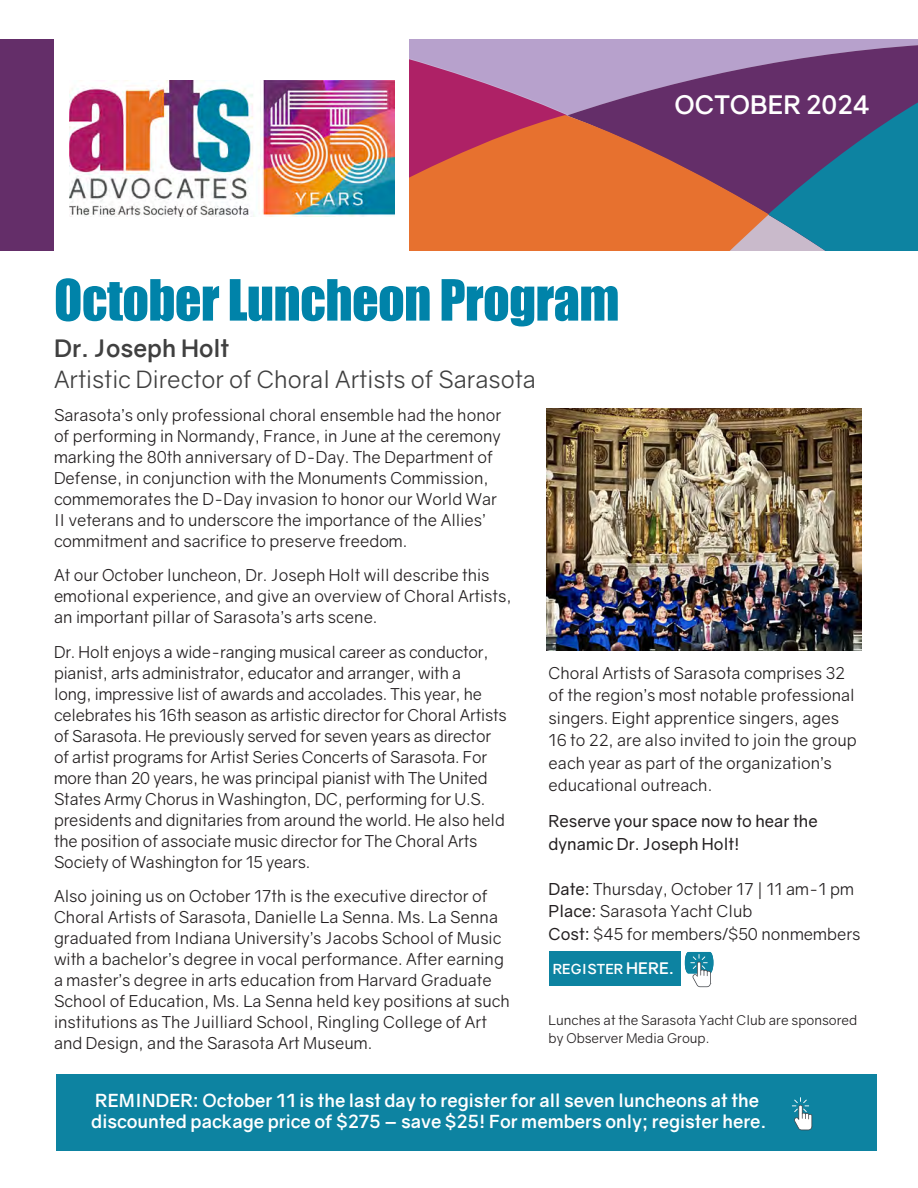
<style>
.page{position:relative;width:918px;height:1188px;background:#fff}
.page>*{position:absolute;margin:0;border:0;box-sizing:border-box;transform-origin:0 0}
.t1{font:52.5px "Impact";letter-spacing:-.01em;color:#0083a9}
.t2{font:700 25.5px "Gravity";color:#fff}
.t3{font:24px "Gravity";color:#404040}
.t4{font:700 24px "Gravity";color:#404040}
.t5{font:700 18px "Gravity";color:#fff}
.t6{font:16.5px/21px "Gravity";color:#231f20}
.t7{font:16.5px/22.5px "Gravity";color:#231f20}
.t8{font:700 13.8px "Gravity";letter-spacing:.01em;color:#fff}
.t9{font:13.5px/18px "Gravity";color:#231f20}
.s1{font-style:inherit}
.s2{font-size:15.9px}
</style>
<div class="page">
<div style="left:0;top:39px;width:65px;height:212px;background:#642e69"></div>
<svg style="left:569px;top:42px;width:349px;height:73px;fill:#b7a1cc"></svg>
<svg style="left:409px;top:39px;width:159px;height:76px;fill:#b7a1cc"></svg>
<svg style="left:768px;top:69px;width:150px;height:182px"></svg>
<svg style="left:409px;top:115px;width:360px;height:136px;fill:#e7712f"></svg>
<div style="left:54px;top:27px;width:354px;height:234px;background:#fff"></div>
<img style="left:69px;top:81px;width:326px;height:135px">
<svg style="left:685px;top:952px;width:28px;height:35px"></svg>
<div style="left:549px;top:952px;width:131px;height:34px;background:#0d83a1"></div>
<img style="left:546px;top:409px;width:316px;height:241px">
<div style="left:56px;top:1074px;width:821px;height:77px;background:#0d83a1"></div>
<svg style="left:792px;top:1097px;width:21px;height:33px"></svg>
<p class="t2" style="left:675px;top:89px;width:197px">OCTOBER 2024</p>
<p class="t1" style="left:54px;top:259px;width:567px">October Luncheon Program</p>
<p class="t4" style="left:54px;top:333px;width:177px">Dr. Joseph Holt</p>
<p class="t3" style="left:54px;top:365px;width:484px">Artistic Director of Choral Artists of Sarasota</p>
<p class="t6" style="left:54px;top:405px;width:449px">Sarasota’s only professional choral ensemble had the honor of performing in Normandy, France, in June at the ceremony marking the 80th anniversary of D-Day. The Department of Defense, in conjunction with the Monuments Commission, commemorates the D-Day invasion to honor our World War II veterans and to underscore the importance of the Allies’ commitment and sacrifice to preserve freedom.</p>
<p class="t6" style="left:54px;top:565px;width:459px">At our October luncheon, Dr. Joseph Holt will describe this emotional experience, and give an overview of Choral Artists, an important pillar of Sarasota’s arts scene.</p>
<p class="t6" style="left:54px;top:642px;width:454px">Dr. Holt enjoys a wide-ranging musical career as conductor, pianist, arts administrator, educator and arranger, with a<br>long, impressive list of awards and accolades. This year, he celebrates his 16th season as artistic director for Choral Artists of Sarasota. He previously served for seven years as director of artist programs for Artist Series Concerts of Sarasota. For more than 20 years, he was principal pianist with The United States Army Chorus in Washington, DC, performing for U.S. presidents and dignitaries from around the world. He also held the position of associate music director for The Choral Arts Society of Washington for 15 years.</p>
<p class="t6" style="left:54px;top:886px;width:457px">Also joining us on October 17th is the executive director of Choral Artists of Sarasota, Danielle La Senna. Ms. La Senna graduated from Indiana University’s Jacobs School of Music with a bachelor’s degree in vocal performance. After earning a master’s degree in arts education from Harvard Graduate School of Education, Ms. La Senna held key positions at such institutions as The Juilliard School, Ringling College of Art and Design, and the Sarasota Art Museum.</p>
<p class="t6" style="left:549px;top:662px;width:310px;line-height:22.5px">Choral Artists of Sarasota comprises 32 of the region’s most notable professional singers. Eight apprentice singers, ages 16 to 22, are also invited to join the group each year as part of the organization’s educational outreach.</p>
<p class="t7" style="left:549px;top:810px;width:271px">Reserve your space now to hear the dynamic Dr. Joseph Holt!</p>
<p class="t6" style="left:549px;top:878px;width:307px"><span class="s1">Date:</span> Thursday, October 17 | 11 am-1 pm</p>
<p class="t6" style="left:549px;top:901px;width:205px"><span class="s1">Place:</span> Sarasota Yacht Club</p>
<p class="t6" style="left:549px;top:923px;width:313px"><span class="s1">Cost:</span> $45 for members/$50 nonmembers</p>
<p class="t8" style="left:553px;top:960px;width:123px">REGISTER <span class="s2">HERE.</span></p>
<p class="t9" style="left:549px;top:1011px;width:310px">Lunches at the Sarasota Yacht Club are sponsored by Observer Media Group.</p>
<p class="t5" style="left:95px;top:1089px;width:665px">REMINDER: October 11 is the last day to register for all seven luncheons at the</p>
<p class="t5" style="left:91px;top:1110px;width:677px">discounted package price of $275 – save $25! For members only; register here.</p>
</div>
